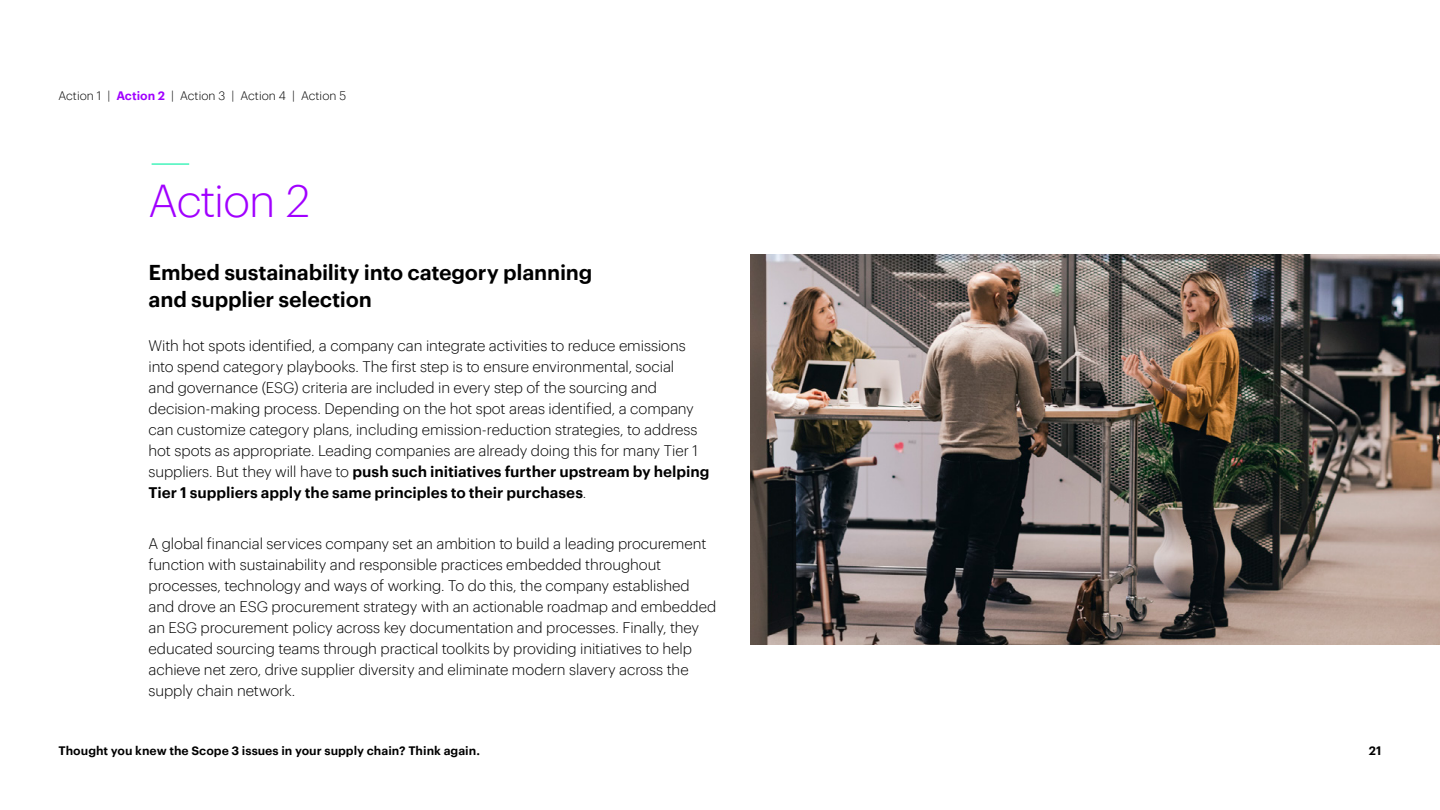
<style>
.page{position:relative;width:1440px;height:810px;background:#fff}
.page>*{position:absolute;margin:0;border:0;box-sizing:border-box;transform-origin:0 0}
.t1{font:300 45px "Graphik";letter-spacing:-.03em;color:#a100ff}
.t2{font:600 21px/27px "Graphik";letter-spacing:-.01em;color:#000}
.t3{font:300 15px/21px "Graphik";letter-spacing:-.01em;color:#000}
.t4{font:600 12px "Graphik";color:#000}
.t5{font:300 12px "Graphik";color:#000}
.s1{font-weight:600;color:#a100ff}
.s2{font-weight:600}
</style>
<div class="page">
<hr style="left:152px;top:164px;width:37px;height:1px;background:#05f0a5">
<img style="left:750px;top:255px;width:690px;height:390px">
<p class="t5" style="left:58px;top:87px;width:289px">Action 1 | <span class="s1">Action 2</span> | Action 3 | Action 4 | Action 5</p>
<h1 class="t1" style="left:149px;top:168px;width:163px">Action 2</h1>
<h2 class="t2" style="left:149px;top:257px;width:445px">Embed sustainability into category planning and supplier selection</h2>
<p class="t3" style="left:148px;top:334px;width:563px">With hot spots identified, a company can integrate activities to reduce emissions into spend category playbooks. The first step is to ensure environmental, social<br>and governance (ESG) criteria are included in every step of the sourcing and decision-making process. Depending on the hot spot areas identified, a company can customize category plans, including emission-reduction strategies, to address hot spots as appropriate. Leading companies are already doing this for many Tier 1 suppliers. But they will have to <span class="s2">push such initiatives further upstream by helping Tier 1 suppliers apply the same principles to their purchases</span>.</p>
<p class="t3" style="left:148px;top:532px;width:569px">A global financial services company set an ambition to build a leading procurement function with sustainability and responsible practices embedded throughout processes, technology and ways of working. To do this, the company established and drove an ESG procurement strategy with an actionable roadmap and embedded an ESG procurement policy across key documentation and processes. Finally, they educated sourcing teams through practical toolkits by providing initiatives to help achieve net zero, drive supplier diversity and eliminate modern slavery across the supply chain network.</p>
<p class="t4" style="left:58px;top:742px;width:423px">Thought you knew the Scope 3 issues in your supply chain? Think again.</p>
<p class="t4" style="left:1369px;top:742px;width:14px">21</p>
</div>
